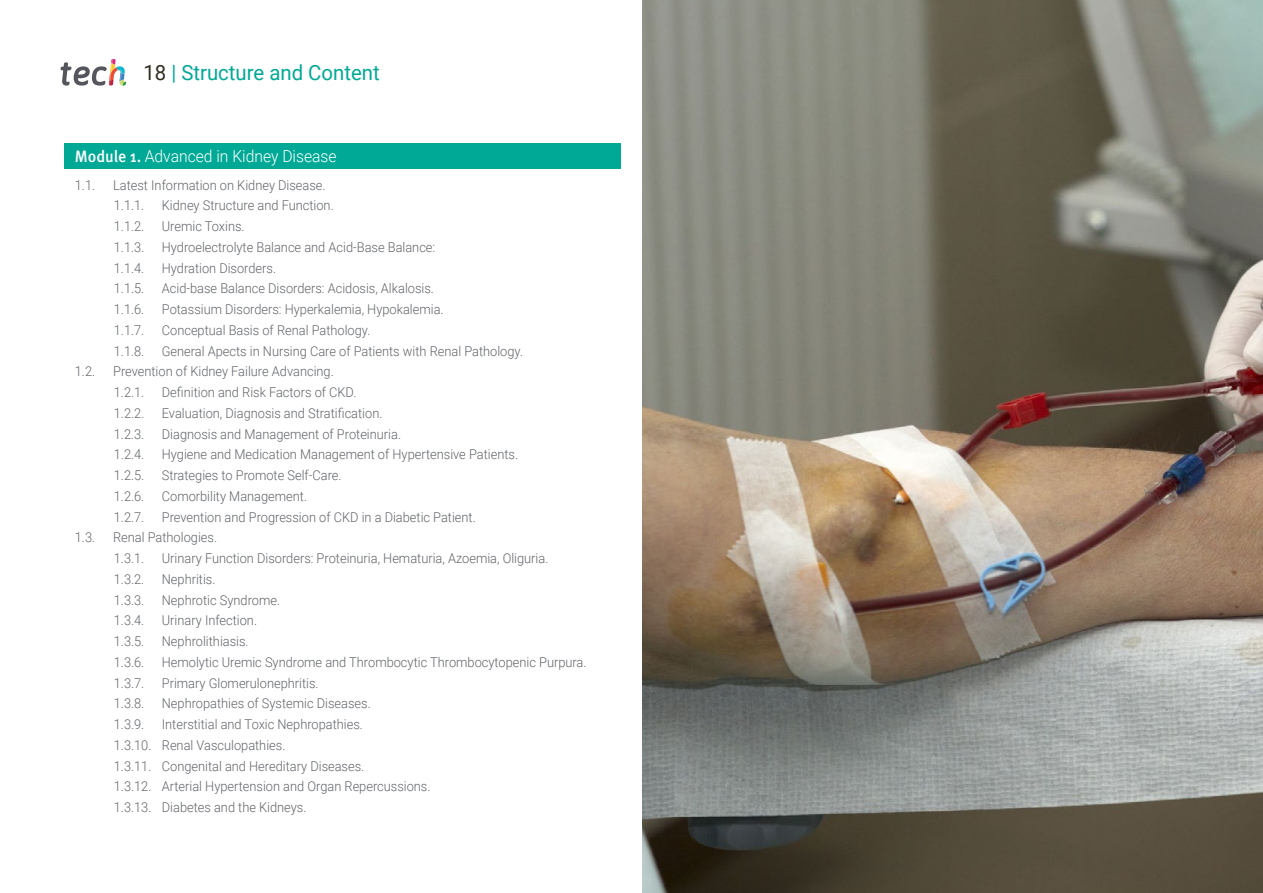
<style>
.page{position:relative;width:1263px;height:893px;background:#fff}
.page>*{position:absolute;margin:0;border:0;box-sizing:border-box;transform-origin:0 0}
.t1{font:21px "Roboto";color:#00a996}
.t2{font:300 16.5px "Roboto";color:#fff;scale:.95 1}
.t3{font:300 13.5px/20.7px "Roboto";color:#61646a;scale:.95 1}
.s1{color:#312e20}
.s2{font-family:"Meta Pro";font-weight:500}
</style>
<div class="page">
<div style="left:64px;top:144px;width:557px;height:25px;background:#00a996"></div>
<img style="left:642px;top:0;width:621px;height:893px">
<svg style="left:61px;top:59px;width:65px;height:27px"></svg>
<h1 class="t1" style="left:144px;top:57px;width:238px"><span class="s1">18</span> | Structure and Content</h1>
<p class="t2" style="left:75px;top:145px;width:277px"><span class="s2">Module 1.</span> Advanced in Kidney Disease</p>
<p class="t3" style="left:75px;top:174px;width:23px">1.1.</p>
<p class="t3" style="left:113px;top:174px;width:225px">Latest Information on Kidney Disease.<br>1.1.1.</p>
<p class="t3" style="left:162px;top:195px;width:182px">Kidney Structure and Function.</p>
<p class="t3" style="left:114px;top:215px;width:34px">1.1.2.</p>
<p class="t3" style="left:162px;top:215px;width:89px">Uremic Toxins.</p>
<p class="t3" style="left:114px;top:236px;width:34px">1.1.3.</p>
<p class="t3" style="left:162px;top:236px;width:289px">Hydroelectrolyte Balance and Acid-Base Balance:</p>
<p class="t3" style="left:114px;top:257px;width:34px">1.1.4.</p>
<p class="t3" style="left:162px;top:257px;width:122px">Hydration Disorders.</p>
<p class="t3" style="left:114px;top:278px;width:34px">1.1.5.</p>
<p class="t3" style="left:162px;top:278px;width:288px">Acid-base Balance Disorders: Acidosis, Alkalosis.</p>
<p class="t3" style="left:114px;top:298px;width:34px">1.1.6.</p>
<p class="t3" style="left:162px;top:298px;width:298px">Potassium Disorders: Hyperkalemia, Hypokalemia.</p>
<p class="t3" style="left:114px;top:319px;width:34px">1.1.7.</p>
<p class="t3" style="left:162px;top:319px;width:221px">Conceptual Basis of Renal Pathology.</p>
<p class="t3" style="left:114px;top:340px;width:34px">1.1.8.</p>
<p class="t3" style="left:162px;top:340px;width:382px">General Apects in Nursing Care of Patients with Renal Pathology.</p>
<p class="t3" style="left:75px;top:361px;width:23px">1.2.</p>
<p class="t3" style="left:113px;top:361px;width:234px">Prevention of Kidney Failure Advancing.<br>1.2.1.</p>
<p class="t3" style="left:162px;top:381px;width:206px">Definition and Risk Factors of CKD.</p>
<p class="t3" style="left:114px;top:402px;width:34px">1.2.2.</p>
<p class="t3" style="left:162px;top:402px;width:234px">Evaluation, Diagnosis and Stratification.</p>
<p class="t3" style="left:114px;top:423px;width:34px">1.2.3.</p>
<p class="t3" style="left:162px;top:423px;width:253px">Diagnosis and Management of Proteinuria.</p>
<p class="t3" style="left:114px;top:444px;width:34px">1.2.4.</p>
<p class="t3" style="left:162px;top:444px;width:376px">Hygiene and Medication Management of Hypertensive Patients.</p>
<p class="t3" style="left:114px;top:464px;width:34px">1.2.5.</p>
<p class="t3" style="left:162px;top:464px;width:191px">Strategies to Promote Self-Care.</p>
<p class="t3" style="left:114px;top:485px;width:34px">1.2.6.</p>
<p class="t3" style="left:162px;top:485px;width:154px">Comorbility Management.</p>
<p class="t3" style="left:114px;top:506px;width:34px">1.2.7.</p>
<p class="t3" style="left:162px;top:506px;width:332px">Prevention and Progression of CKD in a Diabetic Patient.</p>
<p class="t3" style="left:75px;top:527px;width:23px">1.3.</p>
<p class="t3" style="left:113px;top:527px;width:111px">Renal Pathologies.<br>1.3.1.</p>
<p class="t3" style="left:162px;top:547px;width:408px">Urinary Function Disorders: Proteinuria, Hematuria, Azoemia, Oliguria.</p>
<p class="t3" style="left:114px;top:568px;width:34px">1.3.2.</p>
<p class="t3" style="left:162px;top:568px;width:58px">Nephritis.</p>
<p class="t3" style="left:114px;top:589px;width:34px">1.3.3.</p>
<p class="t3" style="left:162px;top:589px;width:126px">Nephrotic Syndrome.</p>
<p class="t3" style="left:114px;top:610px;width:34px">1.3.4.</p>
<p class="t3" style="left:162px;top:610px;width:102px">Urinary Infection.</p>
<p class="t3" style="left:114px;top:630px;width:34px">1.3.5.</p>
<p class="t3" style="left:162px;top:630px;width:93px">Nephrolithiasis.</p>
<p class="t3" style="left:114px;top:651px;width:34px">1.3.6.</p>
<p class="t3" style="left:162px;top:651px;width:448px">Hemolytic Uremic Syndrome and Thrombocytic Thrombocytopenic Purpura.</p>
<p class="t3" style="left:114px;top:672px;width:34px">1.3.7.</p>
<p class="t3" style="left:162px;top:672px;width:166px">Primary Glomerulonephritis.</p>
<p class="t3" style="left:114px;top:693px;width:34px">1.3.8.</p>
<p class="t3" style="left:162px;top:693px;width:221px">Nephropathies of Systemic Diseases.</p>
<p class="t3" style="left:114px;top:713px;width:34px">1.3.9.</p>
<p class="t3" style="left:114px;top:713px;width:335px;text-indent:48px">Interstitial and Toxic Nephropathies.<br>1.3.10. Renal Vasculopathies.<br>1.3.11. Congenital and Hereditary Diseases.<br>1.3.12. Arterial Hypertension and Organ Repercussions.<br>1.3.13. Diabetes and the Kidneys.</p>
</div>
